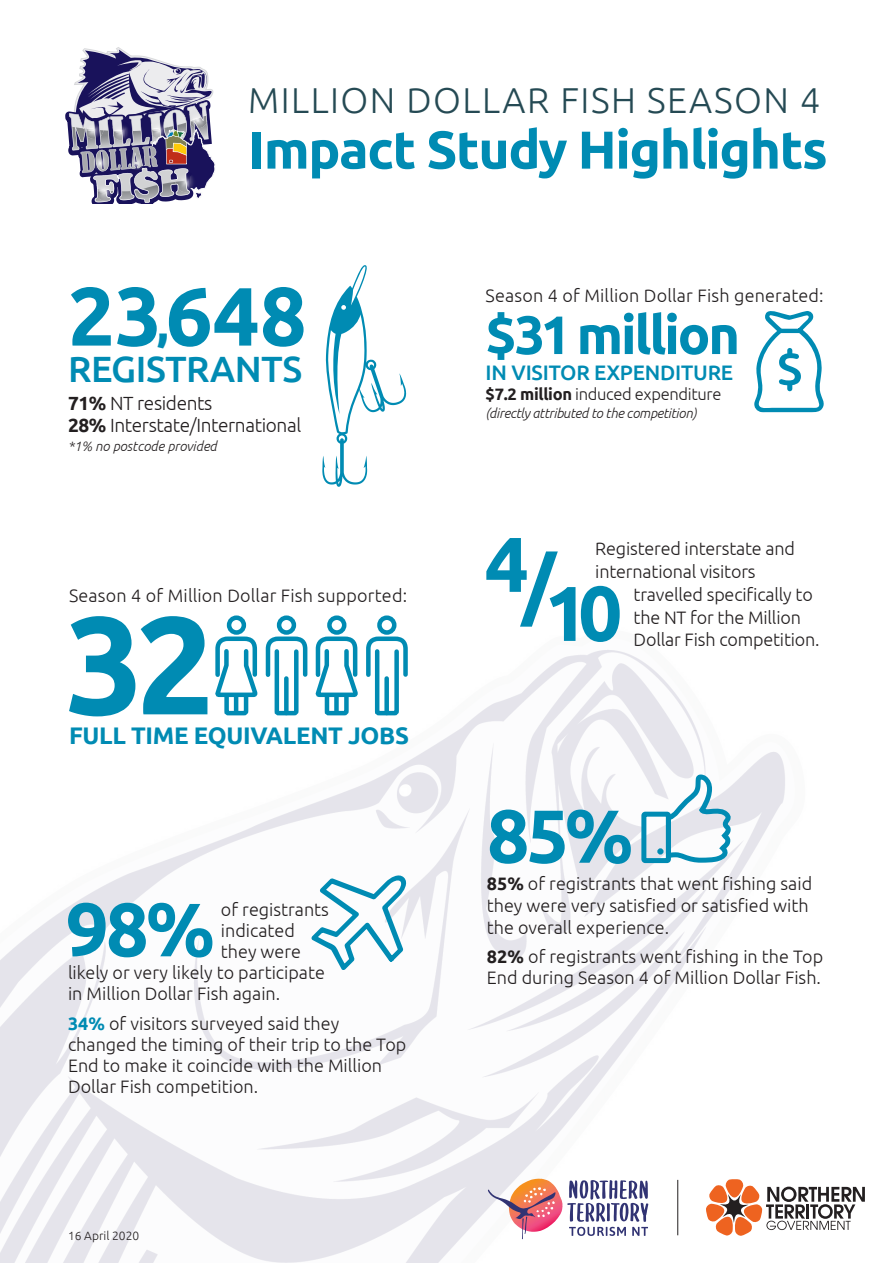
<style>
.page{position:relative;width:893px;height:1263px;background:#fff}
.page>*{position:absolute;margin:0;border:0;box-sizing:border-box;transform-origin:0 0}
.t1{font:700 82.65px "Ubuntu";color:#008bb3}
.t2{font:700 77.7px "Ubuntu";color:#008bb3}
.t3{font:700 75px "Ubuntu";color:#008bb3}
.t4{font:700 54px "Ubuntu";letter-spacing:-.04em;color:#008bb3}
.Heading_1{font:700 53.25px "Ubuntu";letter-spacing:-.025em;color:#008bb3}
.t5{font:500 36.6px "Ubuntu";letter-spacing:-.01em;color:#008bb3}
.Heading_1-2{font:300 36px "Ubuntu";letter-spacing:.04em;color:#254a54}
.t6{font:700 24px "Ubuntu";letter-spacing:-.01em;color:#008bb3}
.t7{font:500 21px "Ubuntu";letter-spacing:-.01em;color:#008bb3}
.t8{font:300 19.05px "Ubuntu";letter-spacing:-.02em;color:#231f20}
.t9{font:300 18px/21px "Ubuntu";color:#231f20}
.t10{font:300 16.5px "Ubuntu";letter-spacing:-.02em;color:#231f20}
.t11{font:italic 300 13.5px "Ubuntu";letter-spacing:-.02em;color:#231f20}
.t12{font:italic 300 13.5px "Ubuntu";color:#231f20}
.t13{font:300 12px "Ubuntu";color:#231f20}
.s1{font-size:47.7px}
.s2{font-weight:700}
.s3{font-weight:700;color:#008bb3}
</style>
<div class="page">
<img style="left:0;top:203px;width:785px;height:1060px">
<svg style="left:65px;top:47px;width:150px;height:156px"></svg>
<svg style="left:706px;top:1179px;width:159px;height:57px"></svg>
<img style="left:509px;top:1179px;width:54px;height:53px">
<svg style="left:488px;top:1187px;width:68px;height:52px"></svg>
<svg style="left:567px;top:1180px;width:81px;height:56px"></svg>
<hr style="left:677px;top:1180px;width:1px;height:55px;background:#231f20">
<svg style="left:322px;top:265px;width:84px;height:222px"></svg>
<svg style="left:753px;top:307px;width:71px;height:106px"></svg>
<div style="left:227px;top:615px;width:19px;height:20px;border:4px solid #008bb3;border-radius:50%"></div>
<div style="left:277px;top:615px;width:19px;height:20px;border:4px solid #008bb3;border-radius:50%"></div>
<div style="left:327px;top:615px;width:19px;height:20px;border:4px solid #008bb3;border-radius:50%"></div>
<div style="left:377px;top:615px;width:19px;height:20px;border:4px solid #008bb3;border-radius:50%"></div>
<svg style="left:213px;top:634px;width:197px;height:84px"></svg>
<div style="left:334px;top:695px;width:5px;height:18px;background:#008bb3"></div>
<div style="left:384px;top:678px;width:5px;height:35px;background:#008bb3"></div>
<svg style="left:69px;top:616px;width:138px;height:100px"></svg>
<svg style="left:311px;top:872px;width:98px;height:98px"></svg>
<svg style="left:68px;top:903px;width:144px;height:54px"></svg>
<svg style="left:640px;top:748px;width:94px;height:282px"></svg>
<p class="Heading_1-2" style="left:248px;top:79px;width:574px">MILLION DOLLAR FISH SEASON 4</p>
<p class="Heading_1" style="left:248px;top:117px;width:581px">Impact Study Highlights</p>
<p class="t1" style="left:68px;top:266px;width:240px">23<span class="s1">,</span>648</p>
<p class="t5" style="left:68px;top:346px;width:236px">REGISTRANTS</p>
<p class="t8" style="left:68px;top:391px;width:146px"><span class="s2">71%</span> NT residents</p>
<p class="t8" style="left:68px;top:414px;width:235px"><span class="s2">28%</span> Interstate/International</p>
<p class="t12" style="left:68px;top:438px;width:150px">*1% no postcode provided</p>
<p class="t9" style="left:69px;top:585px;width:340px">Season 4 of Million Dollar Fish supported:</p>
<p class="t6" style="left:69px;top:720px;width:341px">FULL TIME EQUIVALENT JOBS</p>
<p class="t9" style="left:221px;top:899px;width:109px">of registrants</p>
<p class="t9" style="left:221px;top:920px;width:76px">indicated</p>
<p class="t9" style="left:221px;top:941px;width:82px">they were</p>
<p class="t9" style="left:68px;top:962px;width:258px">likely or very likely to participate</p>
<p class="t9" style="left:68px;top:983px;width:214px">in Million Dollar Fish again.</p>
<p class="t9" style="left:68px;top:1012px;width:340px"><span class="s3">34%</span> of visitors surveyed said they changed the timing of their trip to the Top End to make it coincide with the Million Dollar Fish competition.</p>
<p class="t13" style="left:68px;top:1229px;width:73px">16 April 2020</p>
<p class="t9" style="left:486px;top:285px;width:340px">Season 4 of Million Dollar Fish generated:</p>
<p class="t4" style="left:486px;top:302px;width:256px">$31 million</p>
<p class="t7" style="left:486px;top:359px;width:249px">IN VISITOR EXPENDITURE</p>
<p class="t10" style="left:486px;top:384px;width:237px"><span class="s2">$7.2 million</span> induced expenditure</p>
<p class="t11" style="left:486px;top:405px;width:212px">(directly attributed to the competition)</p>
<p class="t2" style="left:485px;top:552px;width:139px">4/10</p>
<p class="t9" style="left:595px;top:536px;width:201px;line-height:23px">Registered interstate and international visitors</p>
<p class="t9" style="left:634px;top:582px;width:188px;line-height:23px">travelled specifically to the NT for the Million<br>Dollar Fish competition.</p>
<p class="t3" style="left:487px;top:790px;width:148px">85%</p>
<p class="t9" style="left:487px;top:873px;width:327px;line-height:21.6px"><span class="s2">85%</span> of registrants that went fishing said they were very satisfied or satisfied with the overall experience.</p>
<p class="t9" style="left:487px;top:946px;width:338px"><span class="s2">82%</span> of registrants went fishing in the Top<br>End during Season 4 of Million Dollar Fish.</p>
</div>
